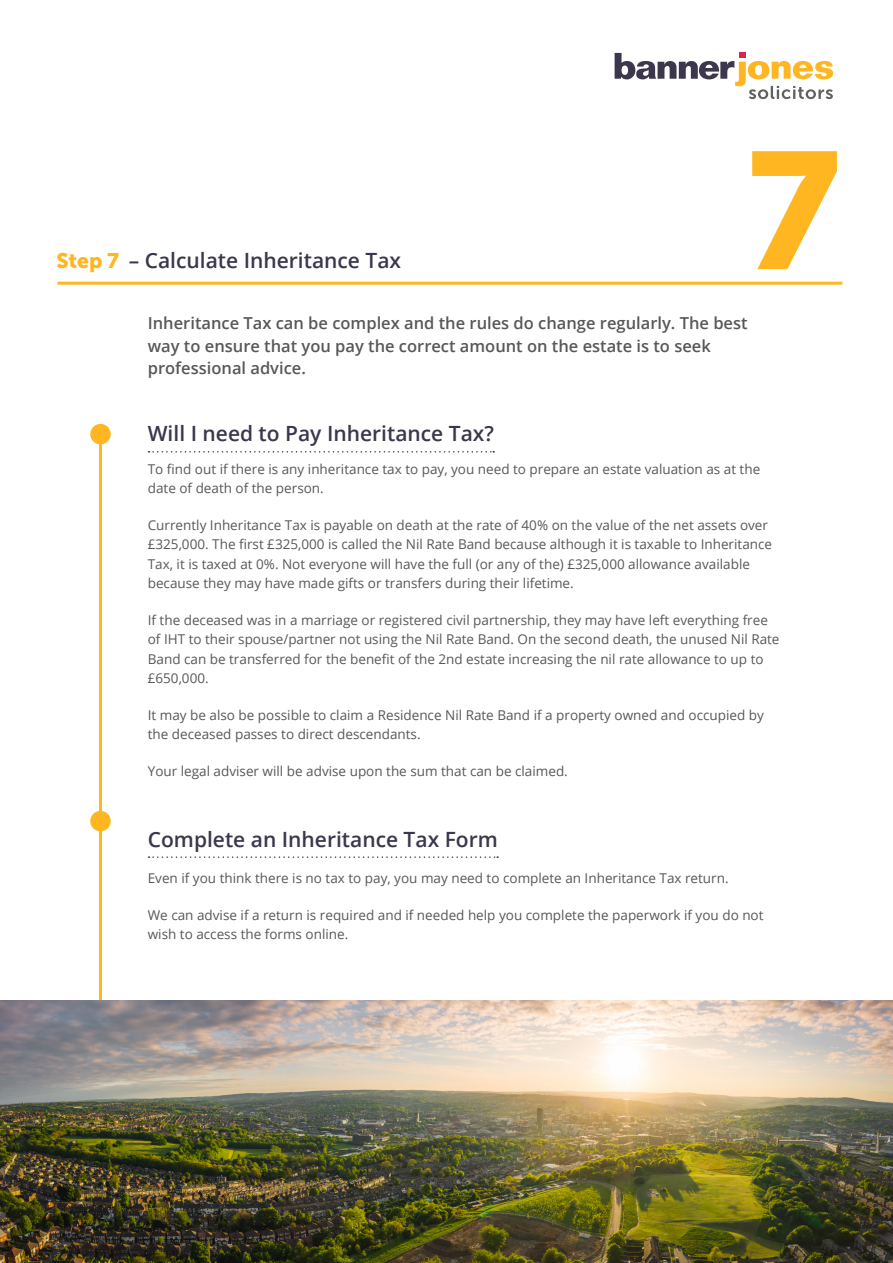
<style>
.page{position:relative;width:893px;height:1263px;background:#fff}
.page>*{position:absolute;margin:0;border:0;box-sizing:border-box;transform-origin:0 0}
.t1{font:165px "Museo Sans 900";color:#ffb620}
.Title_1{font:600 21px "Open Sans";color:#3b374c}
.Body_Copy{font:600 21px "Open Sans";color:#3b374c}
.Title_3{font:600 16.5px/22.5px "Open Sans";color:#57585a}
.Body_Copy-2{font:13.5px/19.5px "Open Sans";color:#57585a}
.s1{font-family:"Museo Sans 900";font-weight:400;color:#ffb620}
</style>
<div class="page">
<svg style="left:615px;top:53px;width:218px;height:46px"></svg>
<hr style="left:57px;top:282px;width:785px;height:3px;background:#ffb620">
<hr style="left:99px;top:444px;width:3px;height:813px;background:#ffb620">
<div style="left:90px;top:424px;width:21px;height:20px;background:#ffb620;border-radius:50%"></div>
<svg style="left:149px;top:451px;width:345px;height:2px"></svg>
<svg style="left:149px;top:856px;width:349px;height:2px"></svg>
<div style="left:90px;top:811px;width:21px;height:20px;background:#ffb620;border-radius:50%"></div>
<img style="left:0;top:1000px;width:893px;height:263px">
<p class="Title_1" style="left:56px;top:246px;width:346px"><span class="s1">Step 7</span> – Calculate Inheritance Tax</p>
<p class="t1" style="left:747px;top:118px;width:95px">7</p>
<p class="Title_3" style="left:148px;top:312px;width:601px">Inheritance Tax can be complex and the rules do change regularly. The best way to ensure that you pay the correct amount on the estate is to seek professional advice.</p>
<p class="Title_1" style="left:148px;top:419px;width:348px">Will I need to Pay Inheritance Tax?</p>
<p class="Body_Copy-2" style="left:148px;top:459px;width:614px">To find out if there is any inheritance tax to pay, you need to prepare an estate valuation as at the date of death of the person.</p>
<p class="Body_Copy-2" style="left:148px;top:515px;width:626px">Currently Inheritance Tax is payable on death at the rate of 40% on the value of the net assets over £325,000. The first £325,000 is called the Nil Rate Band because although it is taxable to Inheritance Tax, it is taxed at 0%. Not everyone will have the full (or any of the) £325,000 allowance available because they may have made gifts or transfers during their lifetime.</p>
<p class="Body_Copy-2" style="left:148px;top:610px;width:633px">If the deceased was in a marriage or registered civil partnership, they may have left everything free of IHT to their spouse/partner not using the Nil Rate Band. On the second death, the unused Nil Rate Band can be transferred for the benefit of the 2nd estate increasing the nil rate allowance to up to £650,000.</p>
<p class="Body_Copy-2" style="left:148px;top:705px;width:618px">It may be also be possible to claim a Residence Nil Rate Band if a property owned and occupied by the deceased passes to direct descendants.</p>
<p class="Body_Copy-2" style="left:148px;top:761px;width:422px">Your legal adviser will be advise upon the sum that can be claimed.</p>
<p class="Body_Copy" style="left:148px;top:825px;width:352px">Complete an Inheritance Tax Form</p>
<p class="Body_Copy-2" style="left:148px;top:868px;width:582px">Even if you think there is no tax to pay, you may need to complete an Inheritance Tax return.</p>
<p class="Body_Copy-2" style="left:148px;top:905px;width:617px">We can advise if a return is required and if needed help you complete the paperwork if you do not wish to access the forms online.</p>
</div>
